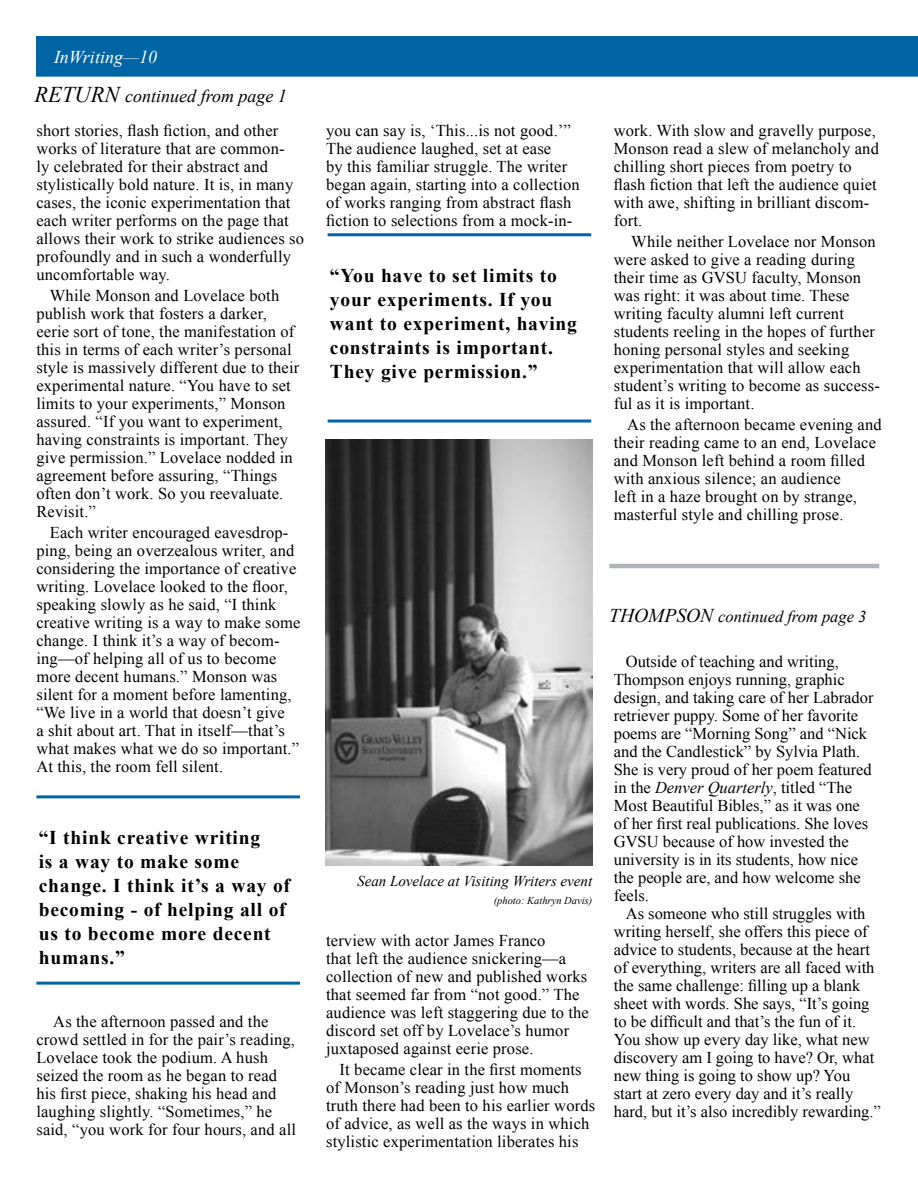
<style>
.page{position:relative;width:918px;height:1188px;background:#fff}
.page>*{position:absolute;margin:0;border:0;box-sizing:border-box;transform-origin:0 0}
.t1{font:700 19.5px/24px "Times New Roman";letter-spacing:.04em;color:#000}
.t2{font:italic 18px/39.5px "Times New Roman";color:#000}
.t3{font:16.5px/18px "Times New Roman";letter-spacing:.01em;color:#000}
.t4{font:italic 16.5px "Times New Roman";color:#000}
.t5{font:italic 15px "Times New Roman";color:#000}
.t6{font:italic 10.5px "Times New Roman";color:#000}
.s1{color:#fff}
.s2{font-size:22.5px}
.s3{font-size:19.5px}
.s4{font-style:italic}
</style>
<div class="page">
<div style="left:36px;top:36px;width:882px;height:41px;background:#0065a4"></div>
<hr style="left:609px;top:564px;width:270px;height:4px;background:#b1b4b6">
<hr style="left:36px;top:795px;width:264px;height:3px;background:#0065a4">
<hr style="left:36px;top:982px;width:264px;height:3px;background:#0065a4">
<hr style="left:328px;top:233px;width:263px;height:3px;background:#0065a4">
<hr style="left:328px;top:420px;width:263px;height:3px;background:#0065a4">
<img style="left:326px;top:439px;width:266px;height:426px">
<p class="t2" style="left:35px;top:37px;width:254px;text-indent:19px"><span class="s1">InWriting—10<br></span><span class="s2">RETURN</span> continued from page 1</p>
<p class="t3" style="left:36px;top:121px;width:269px">short stories, flash fiction, and other works of literature that are common-<br>ly celebrated for their abstract and stylistically bold nature. It is, in many cases, the iconic experimentation that each writer performs on the page that allows their work to strike audiences so profoundly and in such a wonderfully uncomfortable way.</p>
<p class="t3" style="left:36px;top:286px;width:264px;text-indent:13px">While Monson and Lovelace both publish work that fosters a darker, eerie sort of tone, the manifestation of this in terms of each writer’s personal style is massively different due to their experimental nature. “You have to set limits to your experiments,” Monson assured. “If you want to experiment, having constraints is important. They give permission.” Lovelace nodded in agreement before assuring, “Things often don’t work. So you reevaluate.<br>Revisit.”</p>
<p class="t3" style="left:36px;top:523px;width:266px;text-indent:13px">Each writer encouraged eavesdrop&shy;ping, being an overzealous writer, and considering the importance of creative writing. Lovelace looked to the floor, speaking slowly as he said, “I think creative writing is a way to make some change. I think it’s a way of becom&shy;ing—of helping all of us to become more decent humans.” Monson was silent for a moment before lamenting, “We live in a world that doesn’t give<br>a shit about art. That in itself—that’s what makes what we do so important.” At this, the room fell silent.</p>
<p class="t1" style="left:39px;top:825px;width:253px">“I think creative writing<br>is a way to make some change. I think it’s a way of becoming - of helping all of us to become more decent humans.”</p>
<p class="t3" style="left:36px;top:1012px;width:261px;text-indent:17px">As the afternoon passed and the crowd settled in for the pair’s reading, Lovelace took the podium. A hush seized the room as he began to read his first piece, shaking his head and laughing slightly. “Sometimes,” he said, “you work for four hours, and all</p>
<p class="t3" style="left:326px;top:121px;width:255px">you can say is, ‘This...is not good.’” The audience laughed, set at ease<br>by this familiar struggle. The writer began again, starting into a collection of works ranging from abstract flash fiction to selections from a mock-in-</p>
<p class="t1" style="left:330px;top:263px;width:248px">“You have to set limits to your experiments. If you want to experiment, having constraints is important.<br>They give permission.”</p>
<p class="t3" style="left:614px;top:121px;width:267px">work. With slow and gravelly purpose, Monson read a slew of melancholy and chilling short pieces from poetry to flash fiction that left the audience quiet with awe, shifting in brilliant discom&shy;fort.</p>
<p class="t3" style="left:614px;top:232px;width:268px;text-indent:17px">While neither Lovelace nor Monson were asked to give a reading during their time as GVSU faculty, Monson was right: it was about time. These writing faculty alumni left current students reeling in the hopes of further honing personal styles and seeking experimentation that will allow each student’s writing to become as success&shy;ful as it is important.</p>
<p class="t3" style="left:614px;top:415px;width:269px;text-indent:13px">As the afternoon became evening and their reading came to an end, Lovelace and Monson left behind a room filled with anxious silence; an audience<br>left in a haze brought on by strange, masterful style and chilling prose.</p>
<p class="t5" style="left:357px;top:873px;width:237px">Sean Lovelace at Visiting Writers event</p>
<p class="t6" style="left:494px;top:895px;width:100px">(photo: Kathryn Davis)</p>
<p class="t3" style="left:326px;top:931px;width:264px">terview with actor James Franco<br>that left the audience snickering—a collection of new and published works that seemed far from “not good.” The audience was left staggering due to the discord set off by Lovelace’s humor juxtaposed against eerie prose.</p>
<p class="t3" style="left:326px;top:1060px;width:271px;text-indent:13px">It became clear in the first moments of Monson’s reading just how much truth there had been to his earlier words of advice, as well as the ways in which stylistic experimentation liberates his</p>
<p class="t4" style="left:609px;top:607px;width:259px"><span class="s3">THOMPSON</span> continued from page 3</p>
<p class="t3" style="left:614px;top:652px;width:261px;text-indent:12px">Outside of teaching and writing, Thompson enjoys running, graphic design, and taking care of her Labrador retriever puppy. Some of her favorite poems are “Morning Song” and “Nick and the Candlestick” by Sylvia Plath.<br>She is very proud of her poem featured in the <span class="s4">Denver Quarterly</span>, titled “The Most Beautiful Bibles,” as it was one of her first real publications. She loves GVSU because of how invested the university is in its students, how nice the people are, and how welcome she feels.</p>
<p class="t3" style="left:614px;top:904px;width:269px;text-indent:12px">As someone who still struggles with writing herself, she offers this piece of advice to students, because at the heart of everything, writers are all faced with the same challenge: filling up a blank sheet with words. She says, “It’s going to be difficult and that’s the fun of it.<br>You show up every day like, what new discovery am I going to have? Or, what new thing is going to show up? You start at zero every day and it’s really hard, but it’s also incredibly rewarding.”</p>
</div>
